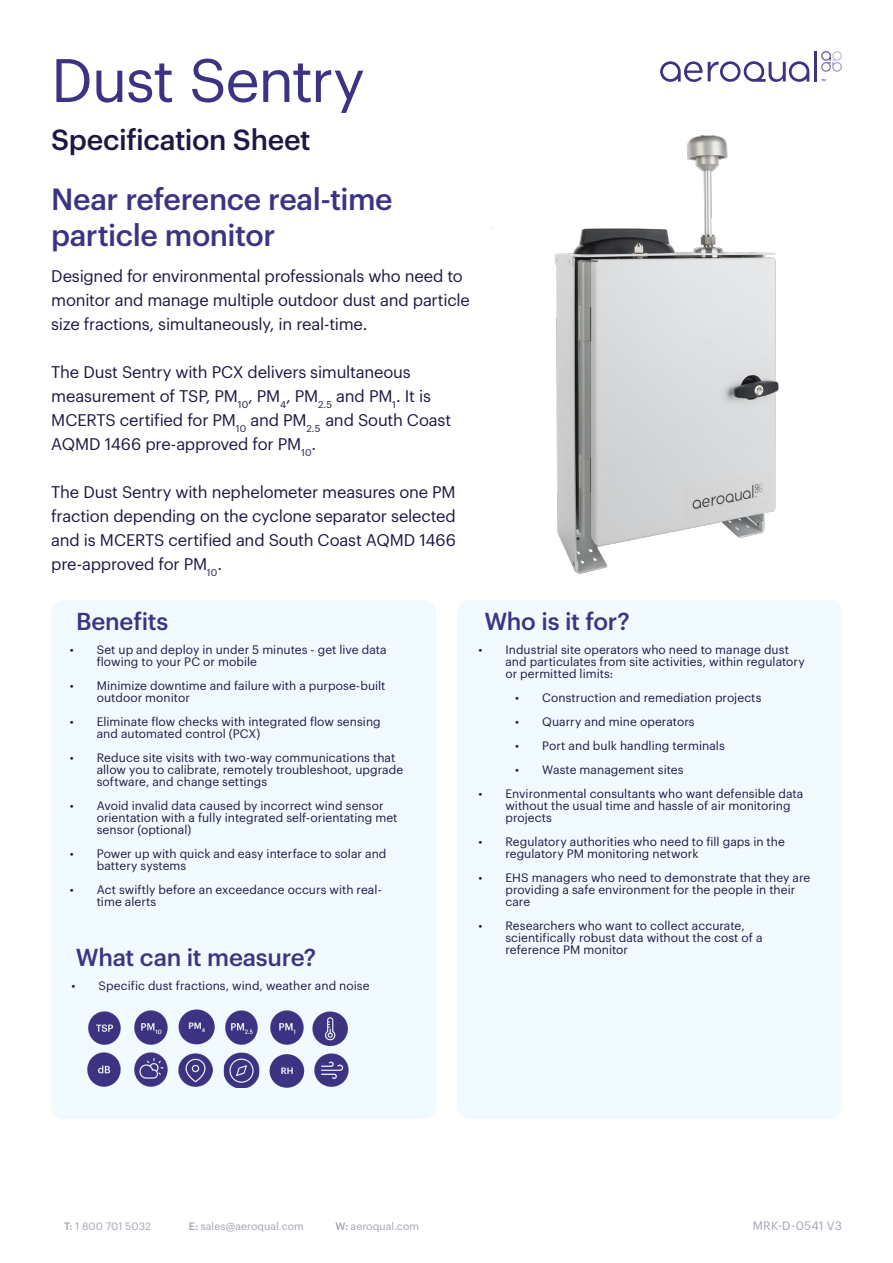
<style>
.page{position:relative;width:893px;height:1263px;background:#fff}
.page>*{position:absolute;margin:0;border:0;box-sizing:border-box;transform-origin:0 0}
.t1{font:60px "Graphik";letter-spacing:-.025em;color:#3c3482}
.t2{font:500 30px/36px "Graphik";letter-spacing:-.015em;color:#3c3482}
.t3{font:500 28.5px "Graphik";letter-spacing:-.01em;color:#1c1842}
.t4{font:500 24px "Graphik";letter-spacing:-.01em;color:#3c3482}
.t5{font:16.5px/24px "Graphik";letter-spacing:-.01em;color:#1c1842}
.t6{font:12px/12px "Graphik";letter-spacing:.005em;color:#1c1842}
.t7{font:12px "Graphik";letter-spacing:.02em;color:#a4a3b4}
.t8{font:10.5px "Graphik";letter-spacing:.005em;color:#a4a3b4}
.t9{font:500 9px "Graphik";color:#fff}
.s1{font-weight:500}
</style>
<div class="page">
<svg style="left:821px;top:51px;width:21px;height:21px"></svg>
<hr style="left:814px;top:51px;width:3px;height:30px;background:#3d3382">
<svg style="left:660px;top:61px;width:149px;height:21px"></svg>
<div style="left:51px;top:600px;width:385px;height:519px;background:#f1faff;border-radius:13px"></div>
<div style="left:457px;top:600px;width:385px;height:519px;background:#f1faff;border-radius:13px"></div>
<img style="left:491px;top:136px;width:288px;height:438px">
<img style="left:134px;top:1010px;width:34px;height:35px">
<img style="left:226px;top:1010px;width:32px;height:35px">
<img style="left:270px;top:1010px;width:34px;height:35px">
<img style="left:88px;top:1011px;width:33px;height:34px">
<img style="left:134px;top:1052px;width:34px;height:35px">
<img style="left:87px;top:1052px;width:34px;height:35px">
<img style="left:179px;top:1053px;width:33px;height:34px">
<img style="left:224px;top:1052px;width:35px;height:36px">
<div style="left:179px;top:1009px;width:36px;height:35px;background:#3c3482;border-radius:50%"></div>
<img style="left:313px;top:1011px;width:35px;height:34px">
<img style="left:314px;top:1053px;width:35px;height:34px">
<div style="left:270px;top:1054px;width:34px;height:34px;background:#3c3482;border-radius:50%"></div>
<p class="t1" style="left:51px;top:35px;width:315px">Dust Sentry</p>
<p class="t3" style="left:51px;top:118px;width:261px">Specification Sheet</p>
<p class="t2" style="left:51px;top:179px;width:343px">Near reference real-time particle monitor</p>
<p class="t5" style="left:51px;top:263px;width:420px">Designed for environmental professionals who need to monitor and manage multiple outdoor dust and particle size fractions, simultaneously, in real-time.</p>
<p class="t5" style="left:51px;top:359px;width:401px">The Dust Sentry with PCX delivers simultaneous measurement of TSP, PM<sub>10</sub>, PM<sub>4</sub>, PM<sub>2.5</sub> and PM<sub>1</sub>. It is MCERTS certified for PM<sub>10</sub> and PM<sub>2.5</sub> and South Coast AQMD 1466 pre-approved for PM<sub>10</sub>.</p>
<p class="t5" style="left:51px;top:479px;width:406px;text-align:justify">The Dust Sentry with nephelometer measures one PM fraction depending on the cyclone separator selected and is MCERTS certified and South Coast AQMD 1466 pre-approved for PM<sub>10</sub>.</p>
<p class="t4" style="left:76px;top:603px;width:94px">Benefits</p>
<p class="t4" style="left:484px;top:603px;width:147px">Who is it for?</p>
<p class="t6" style="left:97px;top:643px;width:292px;text-indent:-27px">• Set up and deploy in under 5 minutes - get live data flowing to your PC or mobile</p>
<p class="t6" style="left:97px;top:679px;width:290px;text-indent:-27px">• Minimize downtime and failure with a purpose-built outdoor monitor</p>
<p class="t6" style="left:97px;top:715px;width:286px;text-indent:-27px">• Eliminate flow checks with integrated flow sensing and automated control (PCX)</p>
<p class="t6" style="left:97px;top:751px;width:308px;text-indent:-27px">• Reduce site visits with two-way communications that allow you to calibrate, remotely troubleshoot, upgrade software, and change settings</p>
<p class="t6" style="left:97px;top:799px;width:302px;text-indent:-27px">• Avoid invalid data caused by incorrect wind sensor orientation with a fully integrated self-orientating met sensor (optional)</p>
<p class="t6" style="left:97px;top:847px;width:291px;text-indent:-27px">• Power up with quick and easy interface to solar and battery systems</p>
<p class="t6" style="left:97px;top:883px;width:286px;text-indent:-27px">• Act swiftly before an exceedance occurs with real&shy;time alerts</p>
<p class="t6" style="left:505px;top:643px;width:301px;text-indent:-27px">• Industrial site operators who need to manage dust and particulates from site activities, within regulatory or permitted limits:</p>
<p class="t6" style="left:515px;top:691px;width:248px">• Construction and remediation projects</p>
<p class="t6" style="left:515px;top:715px;width:181px">• Quarry and mine operators</p>
<p class="t6" style="left:515px;top:739px;width:211px">• Port and bulk handling terminals</p>
<p class="t6" style="left:515px;top:763px;width:170px">• Waste management sites</p>
<p class="t6" style="left:505px;top:787px;width:299px;text-indent:-27px">• Environmental consultants who want defensible data without the usual time and hassle of air monitoring projects</p>
<p class="t6" style="left:505px;top:835px;width:281px;text-indent:-27px">• Regulatory authorities who need to fill gaps in the regulatory PM monitoring network</p>
<p class="t6" style="left:505px;top:871px;width:306px;text-indent:-27px">• EHS managers who need to demonstrate that they are providing a safe environment for the people in their care</p>
<p class="t6" style="left:505px;top:919px;width:259px;text-indent:-27px">• Researchers who want to collect accurate, scientifically robust data without the cost of a reference PM monitor</p>
<p class="t4" style="left:76px;top:939px;width:242px">What can it measure?</p>
<p class="t6" style="left:72px;top:979px;width:300px">• Specific dust fractions, wind, weather and noise</p>
<p class="t9" style="left:188px;top:1019px;width:18px">PM<sub>4</sub></p>
<p class="t9" style="left:281px;top:1064px;width:14px">RH</p>
<p class="t8" style="left:64px;top:1218px;width:88px"><span class="s1">T:</span> 1 800 701 5032</p>
<p class="t8" style="left:189px;top:1218px;width:117px"><span class="s1">E:</span> sales@aeroqual.com</p>
<p class="t8" style="left:335px;top:1218px;width:85px"><span class="s1">W:</span> aeroqual.com</p>
<p class="t7" style="left:753px;top:1217px;width:91px">MRK-D-0541 V3</p>
</div>
